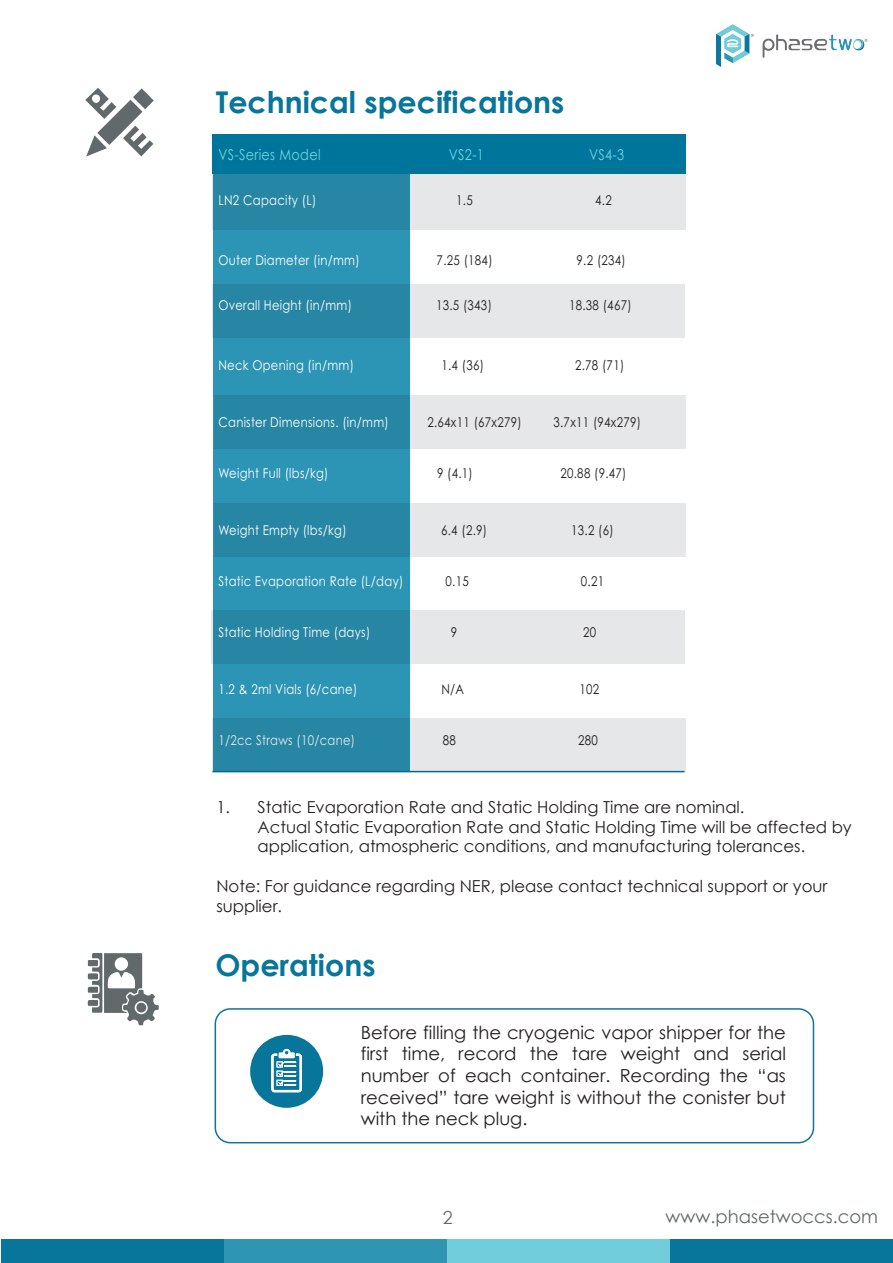
<style>
.page{position:relative;width:893px;height:1263px;background:#fff}
.page>*{position:absolute;margin:0;border:0;box-sizing:border-box;transform-origin:0 0}
.t1{font:700 30px "Century Gothic";color:#08759b}
.t2{font:18px/21.6px "Century Gothic";color:#231f20;text-align:justify}
.t3{font:18px "Century Gothic";color:#62696b}
.t4{font:16.5px/19.8px "Century Gothic";color:#231f20}
.t5{font:15px "Century Gothic Pro";letter-spacing:.025em;color:#6cd4e1;scale:.86 1}
.t6{font:13.5px "Century Gothic Pro";letter-spacing:.025em;color:#fff;scale:.86 1}
.t7{font:13.5px "Century Gothic Pro";letter-spacing:.025em;color:#211e1e;scale:.86 1}
</style>
<div class="page">
<div style="left:1px;top:1240px;width:223px;height:23px;background:#08759b"></div>
<div style="left:224px;top:1240px;width:223px;height:23px;background:#2f95b5"></div>
<div style="left:447px;top:1240px;width:224px;height:23px;background:#71cdda"></div>
<div style="left:671px;top:1240px;width:222px;height:23px;background:#08759b"></div>
<svg style="left:250px;top:1035px;width:73px;height:73px"></svg>
<svg style="left:88px;top:953px;width:71px;height:73px"></svg>
<div style="left:136px;top:1003px;width:10px;height:9px;background:#62696b;border-radius:50%"></div>
<div style="left:215px;top:1008px;width:599px;height:135px;border:2px solid #137299;border-radius:15px"></div>
<svg style="left:97px;top:100px;width:45px;height:45px"></svg>
<svg style="left:85px;top:88px;width:31px;height:31px"></svg>
<svg style="left:123px;top:126px;width:30px;height:30px"></svg>
<svg style="left:133px;top:88px;width:21px;height:21px"></svg>
<svg style="left:86px;top:135px;width:21px;height:22px"></svg>
<img style="left:717px;top:24px;width:151px;height:42px">
<div style="left:213px;top:170px;width:197px;height:601px;background:#2c95b5"></div>
<svg style="left:213px;top:173px;width:473px;height:57px;background:#93bdca"></svg>
<svg style="left:213px;top:285px;width:472px;height:53px;background:#95becb"></svg>
<svg style="left:215px;top:396px;width:471px;height:53px;background:#96becb"></svg>
<svg style="left:215px;top:503px;width:471px;height:53px;background:#96becb"></svg>
<svg style="left:212px;top:610px;width:473px;height:53px;background:#96becb"></svg>
<div style="left:213px;top:134px;width:473px;height:39px;background:#00759b"></div>
<hr style="left:212px;top:771px;width:473px;height:1px;background:#00759b">
<svg style="left:213px;top:718px;width:473px;height:54px;background:#93bcca"></svg>
<h1 class="t1" style="left:216px;top:79px;width:350px">Technical specifications</h1>
<p class="t5" style="left:218px;top:146px;width:120px">VS-Series Model</p>
<p class="t5" style="left:449px;top:146px;width:42px">VS2-1</p>
<p class="t5" style="left:589px;top:146px;width:42px">VS4-3</p>
<p class="t6" style="left:218px;top:192px;width:115px">LN2 Capacity (L)</p>
<p class="t7" style="left:456px;top:192px;width:21px">1.5</p>
<p class="t7" style="left:595px;top:192px;width:21px">4.2</p>
<p class="t6" style="left:218px;top:252px;width:166px">Outer Diameter (in/mm)</p>
<p class="t7" style="left:437px;top:252px;width:67px">7.25 (184)</p>
<p class="t7" style="left:577px;top:252px;width:59px">9.2 (234)</p>
<p class="t6" style="left:218px;top:297px;width:157px">Overall Height (in/mm)</p>
<p class="t7" style="left:436px;top:297px;width:67px">13.5 (343)</p>
<p class="t7" style="left:569px;top:297px;width:74px">18.38 (467)</p>
<p class="t6" style="left:218px;top:357px;width:159px">Neck Opening (in/mm)</p>
<p class="t7" style="left:441px;top:357px;width:51px">1.4 (36)</p>
<p class="t7" style="left:575px;top:357px;width:59px">2.78 (71)</p>
<p class="t6" style="left:218px;top:414px;width:199px">Canister Dimensions. (in/mm)</p>
<p class="t7" style="left:427px;top:414px;width:111px">2.64x11 (67x279)</p>
<p class="t7" style="left:553px;top:414px;width:103px">3.7x11 (94x279)</p>
<p class="t6" style="left:218px;top:465px;width:129px">Weight Full (lbs/kg)</p>
<p class="t7" style="left:437px;top:465px;width:43px">9 (4.1)</p>
<p class="t7" style="left:560px;top:465px;width:78px">20.88 (9.47)</p>
<p class="t6" style="left:218px;top:522px;width:150px">Weight Empty (lbs/kg)</p>
<p class="t7" style="left:441px;top:522px;width:55px">6.4 (2.9)</p>
<p class="t7" style="left:571px;top:522px;width:51px">13.2 (6)</p>
<p class="t6" style="left:218px;top:573px;width:217px">Static Evaporation Rate (L/day)</p>
<p class="t7" style="left:446px;top:573px;width:29px">0.15</p>
<p class="t7" style="left:581px;top:573px;width:29px">0.21</p>
<p class="t6" style="left:218px;top:624px;width:178px">Static Holding Time (days)</p>
<p class="t7" style="left:451px;top:624px;width:9px">9</p>
<p class="t7" style="left:583px;top:624px;width:17px">20</p>
<p class="t6" style="left:218px;top:681px;width:163px">1.2 &amp; 2ml Vials (6/cane)</p>
<p class="t7" style="left:441px;top:681px;width:28px">N/A</p>
<p class="t7" style="left:579px;top:681px;width:25px">102</p>
<p class="t6" style="left:218px;top:732px;width:160px">1/2cc Straws (10/cane)</p>
<p class="t7" style="left:443px;top:732px;width:17px">88</p>
<p class="t7" style="left:578px;top:732px;width:25px">280</p>
<p class="t4" style="left:258px;top:797px;width:596px;text-indent:-41px">1. Static Evaporation Rate and Static Holding Time are nominal.<br>Actual Static Evaporation Rate and Static Holding Time will be affected by application, atmospheric conditions, and manufacturing tolerances.</p>
<p class="t4" style="left:216px;top:876px;width:613px">Note: For guidance regarding NER, please contact technical support or your supplier.</p>
<h1 class="t1" style="left:215px;top:943px;width:162px">Operations</h1>
<p class="t2" style="left:361px;top:1021px;width:427px">Before filling the cryogenic vapor shipper for the first time, record the tare weight and serial number of each container. Recording the “as received” tare weight is without the conister but with the neck plug.</p>
<p class="t3" style="left:443px;top:1205px;width:11px">2</p>
<p class="t3" style="left:666px;top:1204px;width:214px">www.phasetwoccs.com</p>
</div>
